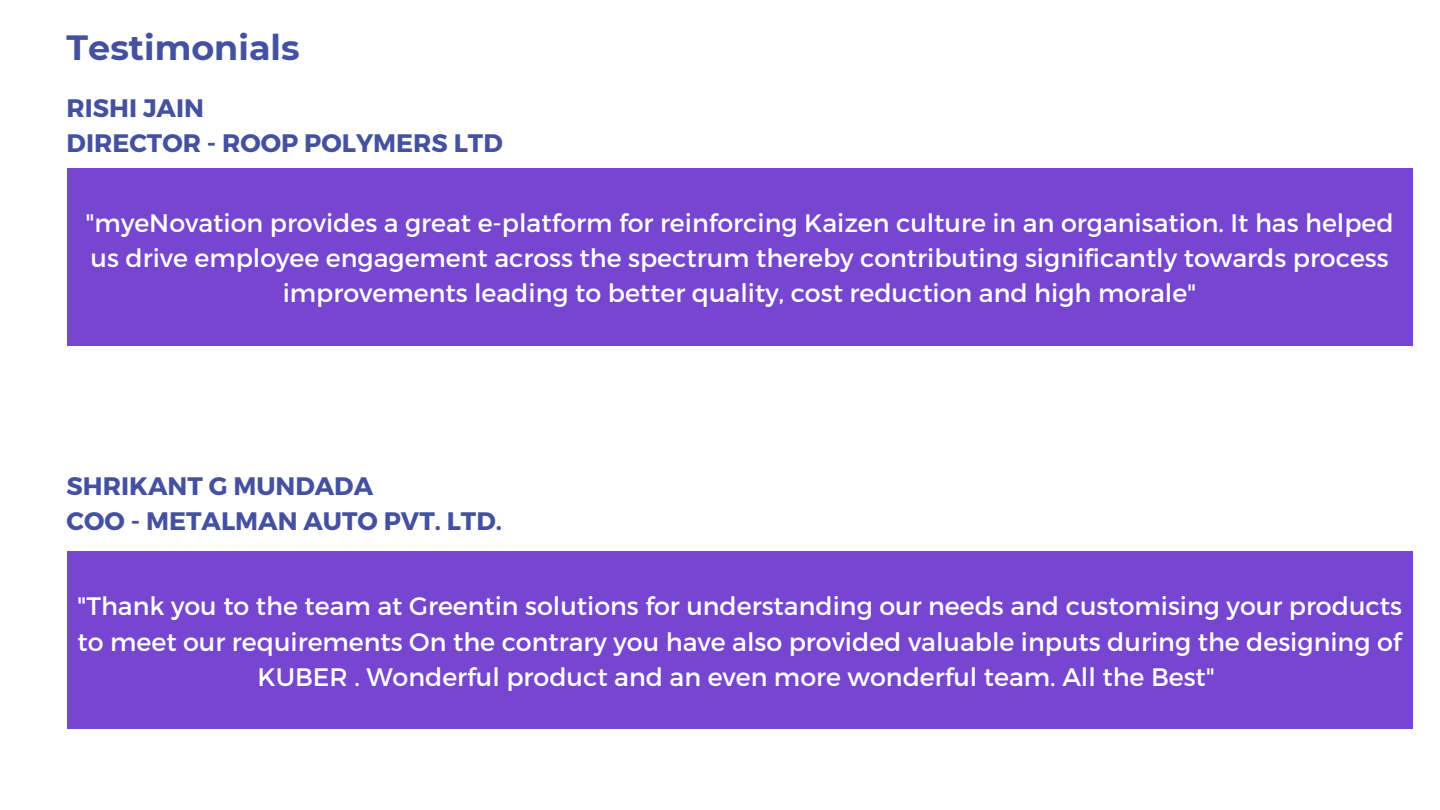
<style>
.page{position:relative;width:1440px;height:810px;background:#fff}
.page>*{position:absolute;margin:0;border:0;box-sizing:border-box;transform-origin:0 0}
.t1{font:700 35px "Montserrat";color:#4451a0}
.t2{font:25.3px/35.2px "Montserrat";color:#fff;text-align:center}
.t3{font:700 25.3px "Montserrat";color:#4451a0}
</style>
<div class="page">
<div style="left:67px;top:168px;width:1346px;height:177px;background:#7646d0"></div>
<div style="left:67px;top:552px;width:1346px;height:177px;background:#7646d0"></div>
<p class="t1" style="left:67px;top:26px;width:235px">Testimonials</p>
<p class="t3" style="left:67px;top:91px;width:139px">RISHI JAIN</p>
<p class="t3" style="left:67px;top:126px;width:438px">DIRECTOR - ROOP POLYMERS LTD</p>
<p class="t2" style="left:85px;top:204px;width:1310px">"myeNovation provides a great e-platform for reinforcing Kaizen culture in an organisation. It has helped us drive employee engagement across the spectrum thereby contributing significantly towards process improvements leading to better quality, cost reduction and high morale"</p>
<p class="t3" style="left:67px;top:469px;width:308px">SHRIKANT G MUNDADA</p>
<p class="t3" style="left:67px;top:504px;width:437px">COO - METALMAN AUTO PVT. LTD.</p>
<p class="t2" style="left:77px;top:588px;width:1326px">"Thank you to the team at Greentin solutions for understanding our needs and customising your products to meet our requirements On the contrary you have also provided valuable inputs during the designing of<br>KUBER . Wonderful product and an even more wonderful team. All the Best"</p>
</div>
